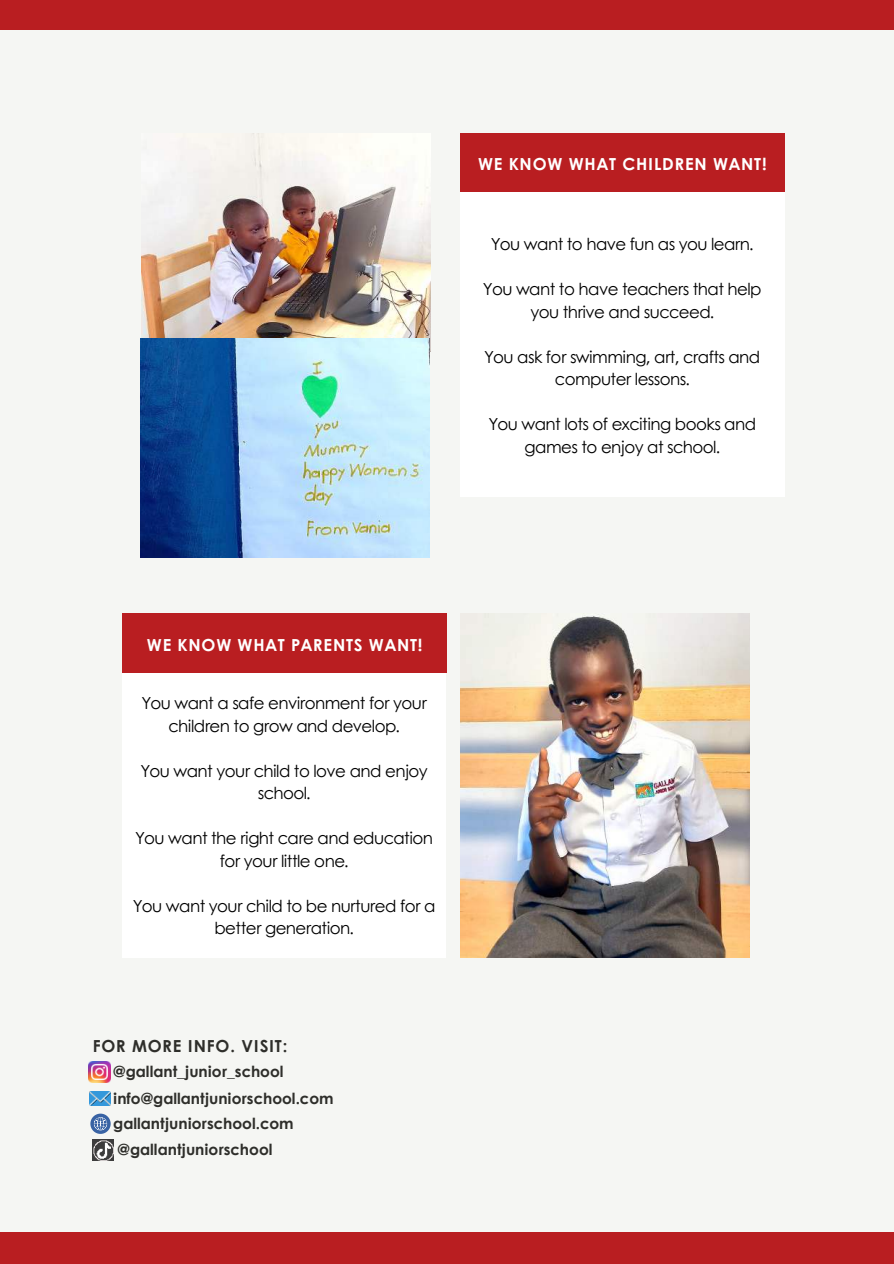
<style>
.page{position:relative;width:894px;height:1264px;background:#fff}
.page>*{position:absolute;margin:0;border:0;box-sizing:border-box;transform-origin:0 0}
.t1{font:16.65px/22.5px "Century Gothic";letter-spacing:-.03em;color:#000;text-align:center}
.t2{font:700 16.65px "Century Gothic";letter-spacing:.05em;color:#fff}
.t3{font:700 16.65px "Century Gothic";letter-spacing:.05em;color:#2e2e2a}
.t4{font:700 15.3px "Century Gothic";color:#2e2e2a}
</style>
<div class="page">
<div style="left:0;top:0;width:893px;height:1263px;background:#f5f6f3"></div>
<div style="left:0;top:1232px;width:893px;height:31px;background:#b91e21"></div>
<img style="left:89px;top:1061px;width:21px;height:21px">
<div style="left:460px;top:133px;width:324px;height:60px;background:#b91e21"></div>
<div style="left:122px;top:613px;width:325px;height:60px;background:#b91e21"></div>
<svg style="left:90px;top:1113px;width:21px;height:20px"></svg>
<div style="left:460px;top:193px;width:324px;height:304px;background:#fff"></div>
<div style="left:122px;top:673px;width:324px;height:284px;background:#fff"></div>
<div style="left:0;top:0;width:893px;height:29px;background:#b91e21"></div>
<img style="left:89px;top:1091px;width:22px;height:14px">
<img style="left:141px;top:133px;width:289px;height:218px">
<img style="left:460px;top:613px;width:289px;height:344px">
<img style="left:140px;top:339px;width:289px;height:218px">
<img style="left:92px;top:1139px;width:22px;height:21px">
<p class="t2" style="left:478px;top:153px;width:290px">WE KNOW WHAT CHILDREN WANT!</p>
<p class="t1" style="left:491px;top:232px;width:264px">You want to have fun as you learn.</p>
<p class="t1" style="left:483px;top:278px;width:280px">You want to have teachers that help you thrive and succeed.</p>
<p class="t1" style="left:484px;top:345px;width:277px">You ask for swimming, art, crafts and computer lessons.</p>
<p class="t1" style="left:488px;top:413px;width:269px">You want lots of exciting books and games to enjoy at school.</p>
<p class="t2" style="left:147px;top:633px;width:277px">WE KNOW WHAT PARENTS WANT!</p>
<p class="t1" style="left:142px;top:691px;width:286px">You want a safe environment for your children to grow and develop.</p>
<p class="t1" style="left:141px;top:759px;width:288px">You want your child to love and enjoy school.</p>
<p class="t1" style="left:135px;top:826px;width:299px">You want the right care and education for your little one.</p>
<p class="t1" style="left:133px;top:894px;width:303px">You want your child to be nurtured for a better generation.</p>
<p class="t3" style="left:93px;top:1035px;width:196px">FOR MORE INFO. VISIT:</p>
<p class="t4" style="left:113px;top:1061px;width:172px">@gallant_junior_school</p>
<p class="t4" style="left:113px;top:1113px;width:182px">gallantjuniorschool.com</p>
<p class="t4" style="left:113px;top:1088px;width:222px">info@gallantjuniorschool.com</p>
<p class="t4" style="left:117px;top:1139px;width:156px">@gallantjuniorschool</p>
</div>
